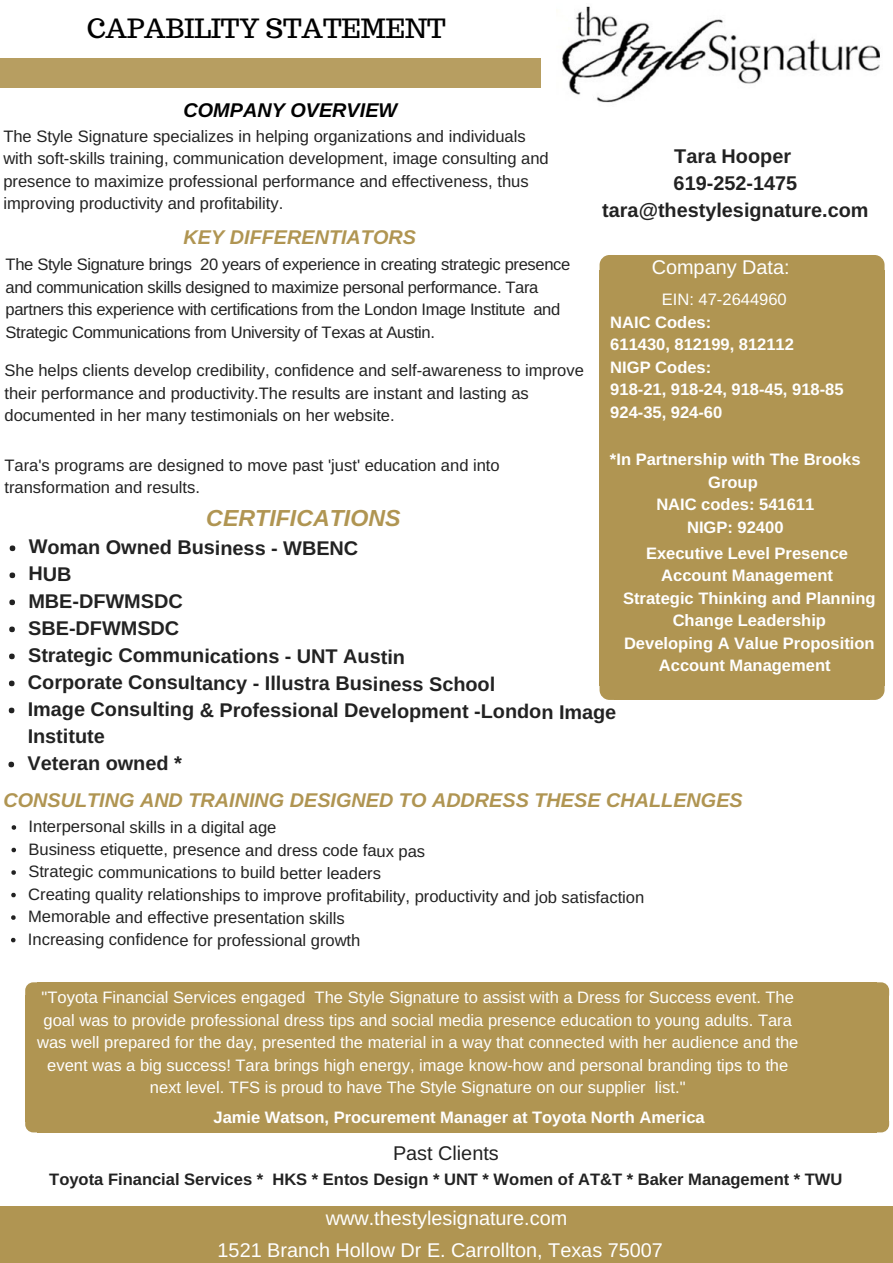
<style>
.page{position:relative;width:893px;height:1263px;background:#fff}
.page>*{position:absolute;margin:0;border:0;box-sizing:border-box;transform-origin:0 0}
.t1{font:26.55px "Trocchi";color:#000}
.t2{font:italic 700 23.25px "Arimo";color:#b09552}
.t3{font:700 19.8px/27px "Arimo";letter-spacing:-.005em;color:#222;text-align:center}
.t4{font:19.8px/31.5px "Arimo";color:#fff}
.t5{font:italic 700 19.8px "Arimo";color:#b09552}
.t6{font:italic 700 19.8px "Arimo";color:#000}
.t7{font:19.8px "Arimo";color:#222}
.t8{font:16.5px/22.5px "Arimo";color:#222}
.t9{font:16.5px/22.5px "Arimo";color:#fff;text-align:center}
.t10{font:700 16.5px/22.5px "Arimo";color:#fff;text-align:center}
.t11{font:16.5px/22.5px "Arimo";letter-spacing:-.02em;color:#222}
.t12{font:700 16.5px "Arimo";color:#222}
</style>
<div class="page">
<div style="left:0;top:59px;width:540px;height:29px;background:#b79e61"></div>
<img style="left:562px;top:6px;width:318px;height:97px">
<svg style="left:10px;top:545px;width:5px;height:6px"></svg>
<svg style="left:10px;top:572px;width:5px;height:6px"></svg>
<svg style="left:9px;top:599px;width:6px;height:6px"></svg>
<svg style="left:9px;top:626px;width:6px;height:6px"></svg>
<svg style="left:9px;top:654px;width:6px;height:5px"></svg>
<svg style="left:9px;top:681px;width:6px;height:5px"></svg>
<svg style="left:9px;top:708px;width:5px;height:5px"></svg>
<svg style="left:8px;top:762px;width:6px;height:5px"></svg>
<svg style="left:870px;top:255px;width:14px;height:16px"></svg>
<div style="left:869px;top:271px;width:15px;height:415px;background:#b09552"></div>
<div style="left:614px;top:271px;width:256px;height:415px;background:#b09552"></div>
<div style="left:614px;top:255px;width:256px;height:16px;background:#b09552"></div>
<svg style="left:600px;top:255px;width:14px;height:16px"></svg>
<div style="left:600px;top:271px;width:15px;height:415px;background:#b09552"></div>
<div style="left:614px;top:685px;width:256px;height:15px;background:#b09552"></div>
<svg style="left:600px;top:686px;width:14px;height:14px"></svg>
<svg style="left:870px;top:686px;width:14px;height:14px"></svg>
<svg style="left:12px;top:825px;width:4px;height:5px"></svg>
<svg style="left:12px;top:848px;width:4px;height:4px"></svg>
<svg style="left:11px;top:870px;width:5px;height:5px"></svg>
<svg style="left:11px;top:893px;width:5px;height:4px"></svg>
<svg style="left:11px;top:915px;width:5px;height:5px"></svg>
<svg style="left:11px;top:938px;width:5px;height:4px"></svg>
<div style="left:0;top:1206px;width:893px;height:57px;background:#b09552"></div>
<svg style="left:877px;top:982px;width:12px;height:13px"></svg>
<div style="left:877px;top:995px;width:12px;height:126px;background:#b09552"></div>
<div style="left:37px;top:995px;width:840px;height:126px;background:#b09552"></div>
<div style="left:37px;top:982px;width:840px;height:13px;background:#b09552"></div>
<svg style="left:25px;top:982px;width:12px;height:13px"></svg>
<div style="left:25px;top:995px;width:13px;height:126px;background:#b09552"></div>
<div style="left:37px;top:1121px;width:840px;height:11px;background:#b09552"></div>
<svg style="left:25px;top:1121px;width:12px;height:11px"></svg>
<svg style="left:877px;top:1121px;width:12px;height:11px"></svg>
<h1 class="t1" style="left:87px;top:11px;width:360px">CAPABILITY STATEMENT</h1>
<p class="t6" style="left:184px;top:99px;width:215px">COMPANY OVERVIEW</p>
<p class="t8" style="left:3px;top:125px;width:547px">The Style Signature specializes in helping organizations and individuals with soft-skills training, communication development, image consulting and presence to maximize professional performance and effectiveness, thus improving productivity and profitability.</p>
<p class="t5" style="left:184px;top:226px;width:234px">KEY DIFFERENTIATORS</p>
<p class="t11" style="left:6px;top:253px;width:566px">The Style Signature brings 20 years of experience in creating strategic presence and communication skills designed to maximize personal performance. Tara partners this experience with certifications from the London Image Institute and Strategic Communications from University of Texas at Austin.</p>
<p class="t8" style="left:5px;top:359px;width:581px">She helps clients develop credibility, confidence and self-awareness to improve their performance and productivity.The results are instant and lasting as documented in her many testimonials on her website.</p>
<p class="t3" style="left:602px;top:143px;width:268px">Tara Hooper<br>619-252-1475 tara@thestylesignature.com</p>
<p class="t4" style="left:652px;top:251px;width:139px">Company Data:</p>
<p class="t9" style="left:662px;top:288px;width:126px">EIN: 47-2644960</p>
<p class="t10" style="left:610px;top:311px;width:235px;text-align:left">NAIC Codes:<br>611430, 812199, 812112<br>NIGP Codes:<br>918-21, 918-24, 918-45, 918-85<br>924-35, 924-60</p>
<p class="t10" style="left:610px;top:448px;width:252px">*In Partnership with The Brooks<br>Group<br>NAIC codes: 541611<br>NIGP: 92400</p>
<p class="t10" style="left:623px;top:541px;width:254px">Executive Level Presence<br>Account Management<br>Strategic Thinking and Planning<br>Change Leadership<br>Developing A Value Proposition<br>Account Management</p>
<p class="t8" style="left:5px;top:454px;width:497px">Tara's programs are designed to move past 'just' education and into transformation and results.</p>
<h2 class="t2" style="left:206px;top:505px;width:196px">CERTIFICATIONS</h2>
<p class="t3" style="left:28px;top:534px;width:590px;text-align:left">Woman Owned Business - WBENC<br>HUB<br>MBE-DFWMSDC<br>SBE-DFWMSDC<br>Strategic Communications - UNT Austin<br>Corporate Consultancy - Illustra Business School<br>Image Consulting &amp; Professional Development -London Image<br>Institute<br>Veteran owned *</p>
<p class="t5" style="left:3px;top:789px;width:741px">CONSULTING AND TRAINING DESIGNED TO ADDRESS THESE CHALLENGES</p>
<p class="t8" style="left:28px;top:815px;width:618px;line-height:23px">Interpersonal skills in a digital age<br>Business etiquette, presence and dress code faux pas<br>Strategic communications to build better leaders<br>Creating quality relationships to improve profitability, productivity and job satisfaction</p>
<p class="t8" style="left:28px;top:906px;width:334px">Memorable and effective presentation skills<br>Increasing confidence for professional growth</p>
<p class="t9" style="left:37px;top:986px;width:763px">"Toyota Financial Services engaged The Style Signature to assist with a Dress for Success event. The goal was to provide professional dress tips and social media presence education to young adults. Tara was well prepared for the day, presented the material in a way that connected with her audience and the event was a big success! Tara brings high energy, image know-how and personal branding tips to the next level. TFS is proud to have The Style Signature on our supplier list."</p>
<p class="t10" style="left:213px;top:1106px;width:493px">Jamie Watson, Procurement Manager at Toyota North America</p>
<p class="t7" style="left:393px;top:1142px;width:107px">Past Clients</p>
<p class="t12" style="left:49px;top:1170px;width:795px">Toyota Financial Services * HKS * Entos Design * UNT * Women of AT&amp;T * Baker Management * TWU</p>
<p class="t4" style="left:218px;top:1202px;width:447px;text-indent:108px">www.thestylesignature.com<br>1521 Branch Hollow Dr E. Carrollton, Texas 75007</p>
</div>
